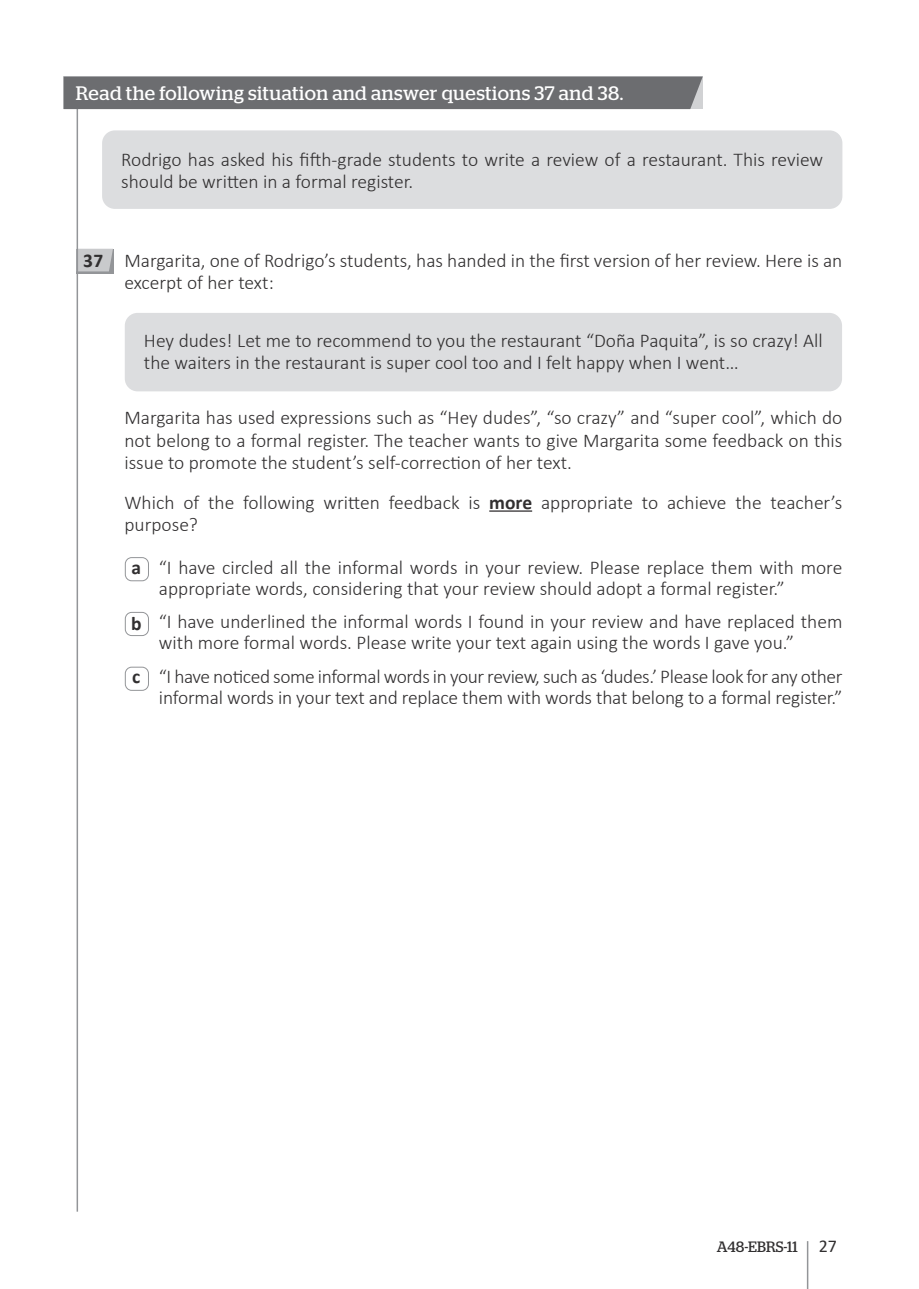
<style>
.page{position:relative;width:919px;height:1289px;background:#fff}
.page>*{position:absolute;margin:0;border:0;box-sizing:border-box;transform-origin:0 0}
.t1{font:300 19.5px/22.5px "Calibri";color:#312f30}
.t2{font:300 19.5px/21px "Calibri";letter-spacing:-.02em;color:#312f30;text-align:right}
.t3{font:19.5px "Stag";letter-spacing:.02em;color:#fff}
.t4{font:700 19.5px "Calibri";color:#312f30}
.t5{font:15px "Stag";color:#312f30}
.s1{font-weight:700}
.s2{font-family:"Calibri";font-size:18px}
</style>
<div class="page">
<hr style="left:806px;top:1241px;width:2px;height:47px;background:#939598">
<svg style="left:78px;top:249px;width:36px;height:24px"></svg>
<svg style="left:78px;top:249px;width:35px;height:22px"></svg>
<hr style="left:77px;top:91px;width:1px;height:1120px;background:#939598">
<div style="left:102px;top:130px;width:740px;height:79px;background:#dcdddf;border-radius:13px"></div>
<div style="left:64px;top:77px;width:638px;height:32px;background:#6c6d70"></div>
<hr style="left:489px;top:510px;width:43px;height:1px;background:#312f30">
<div style="left:125px;top:313px;width:717px;height:78px;background:#dcdddf;border-radius:13px"></div>
<div style="left:125px;top:557px;width:24px;height:24px;border:1px solid #939598;border-radius:6px"></div>
<div style="left:125px;top:612px;width:24px;height:24px;border:1px solid #939598;border-radius:6px"></div>
<div style="left:125px;top:666px;width:24px;height:24px;border:1px solid #939598;border-radius:6px"></div>
<p class="t3" style="left:76px;top:82px;width:549px">Read the following situation and answer questions 37 and 38.</p>
<p class="t1" style="left:121px;top:148px;width:703px">Rodrigo has asked his fifth-grade students to write a review of a restaurant. This review should be written in a formal register.</p>
<p class="t4" style="left:83px;top:246px;width:22px">37</p>
<p class="t1" style="left:124px;top:249px;width:719px">Margarita, one of Rodrigo’s students, has handed in the first version of her review. Here is an excerpt of her text:</p>
<p class="t1" style="left:144px;top:329px;width:680px">Hey dudes! Let me to recommend to you the restaurant “Doña Paquita”, is so crazy! All the waiters in the restaurant is super cool too and I felt happy when I went…</p>
<p class="t1" style="left:124px;top:406px;width:719px;text-align:justify">Margarita has used expressions such as “Hey dudes”, “so crazy” and “super cool”, which do not belong to a formal register. The teacher wants to give Margarita some feedback on this issue to promote the student’s self-correction of her text.</p>
<p class="t1" style="left:124px;top:491px;width:719px">Which of the following written feedback is <span class="s1">more</span> appropriate to achieve the teacher’s purpose?</p>
<p class="t1" style="left:159px;top:556px;width:685px;line-height:21px;text-indent:-27px"><span class="s1">a</span> “I have circled all the informal words in your review. Please replace them with more appropriate words, considering that your review should adopt a formal register.”</p>
<p class="t1" style="left:159px;top:611px;width:685px;line-height:21px;text-indent:-28px"><span class="s1">b</span> “I have underlined the informal words I found in your review and have replaced them with more formal words. Please write your text again using the words I gave you.”</p>
<p class="t2" style="left:132px;top:666px;width:711px"><span class="s1">c</span> “I have noticed some informal words in your review, such as ‘dudes.’ Please look for any other informal words in your text and replace them with words that belong to a formal register.”</p>
<p class="t5" style="left:716px;top:1237px;width:122px">A48-EBRS-11 <span class="s2">27</span></p>
</div>
